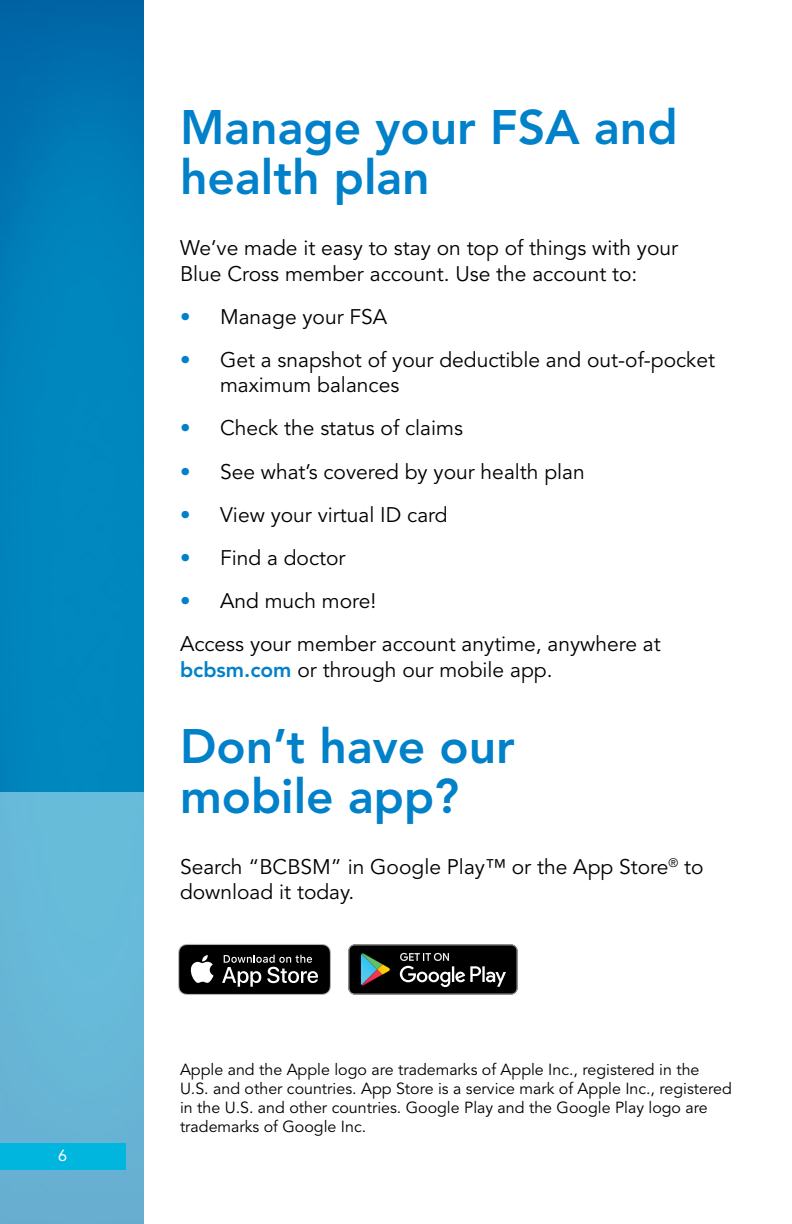
<style>
.page{position:relative;width:792px;height:1224px;background:#fff}
.page>*{position:absolute;margin:0;border:0;box-sizing:border-box;transform-origin:0 0}
.t1{font:800 48px/50px "Avenir LT Std";color:#0081c9}
.t2{font:21px/25.2px "Avenir LT Std";color:#000}
.t3{font:16px/19.2px "Avenir LT Std";color:#000}
.t4{font:16px "Avenir LT Std";color:#fff}
.s1{font-weight:800;color:#0081c9}
</style>
<div class="page">
<img style="left:0;top:0;width:144px;height:792px">
<div style="left:0;top:792px;width:144px;height:432px;background:#67b8d8"></div>
<div style="left:0;top:1143px;width:126px;height:27px;background:#00b6de"></div>
<svg style="left:178px;top:944px;width:153px;height:51px;background:#323232"></svg>
<svg style="left:348px;top:944px;width:170px;height:51px;background:#2a2c2b"></svg>
<p class="t4" style="left:58px;top:1146px;width:10px">6</p>
<h1 class="t1" style="left:180px;top:103px;width:499px">Manage your FSA and health plan</h1>
<p class="t2" style="left:180px;top:236px;width:500px">We’ve made it easy to stay on top of things with your<br>Blue Cross member account. Use the account to:</p>
<p class="t2" style="left:180px;top:305px;width:209px"><span class="s1">•</span> Manage your FSA</p>
<p class="t2" style="left:220px;top:348px;width:497px;text-indent:-40px"><span class="s1">•</span> Get a snapshot of your deductible and out-of-pocket maximum balances</p>
<p class="t2" style="left:180px;top:416px;width:285px"><span class="s1">•</span> Check the status of claims</p>
<p class="t2" style="left:180px;top:459px;width:406px"><span class="s1">•</span> See what’s covered by your health plan</p>
<p class="t2" style="left:180px;top:503px;width:269px"><span class="s1">•</span> View your virtual ID card</p>
<p class="t2" style="left:180px;top:546px;width:167px"><span class="s1">•</span> Find a doctor</p>
<p class="t2" style="left:180px;top:580px;width:482px;line-height:43.2px"><span class="s1">•</span> And much more!<br>Access your member account anytime, anywhere at</p>
<p class="t2" style="left:180px;top:657px;width:374px"><span class="s1">bcbsm.com</span> or through our mobile app.</p>
<h1 class="t1" style="left:180px;top:721px;width:336px">Don’t have our mobile app?</h1>
<p class="t2" style="left:180px;top:855px;width:525px">Search “BCBSM” in Google Play™ or the App Store<sup>®</sup> to download it today.</p>
<p class="t3" style="left:180px;top:1060px;width:553px">Apple and the Apple logo are trademarks of Apple Inc., registered in the U.S. and other countries. App Store is a service mark of Apple Inc., registered in the U.S. and other countries. Google Play and the Google Play logo are trademarks of Google Inc.</p>
</div>
